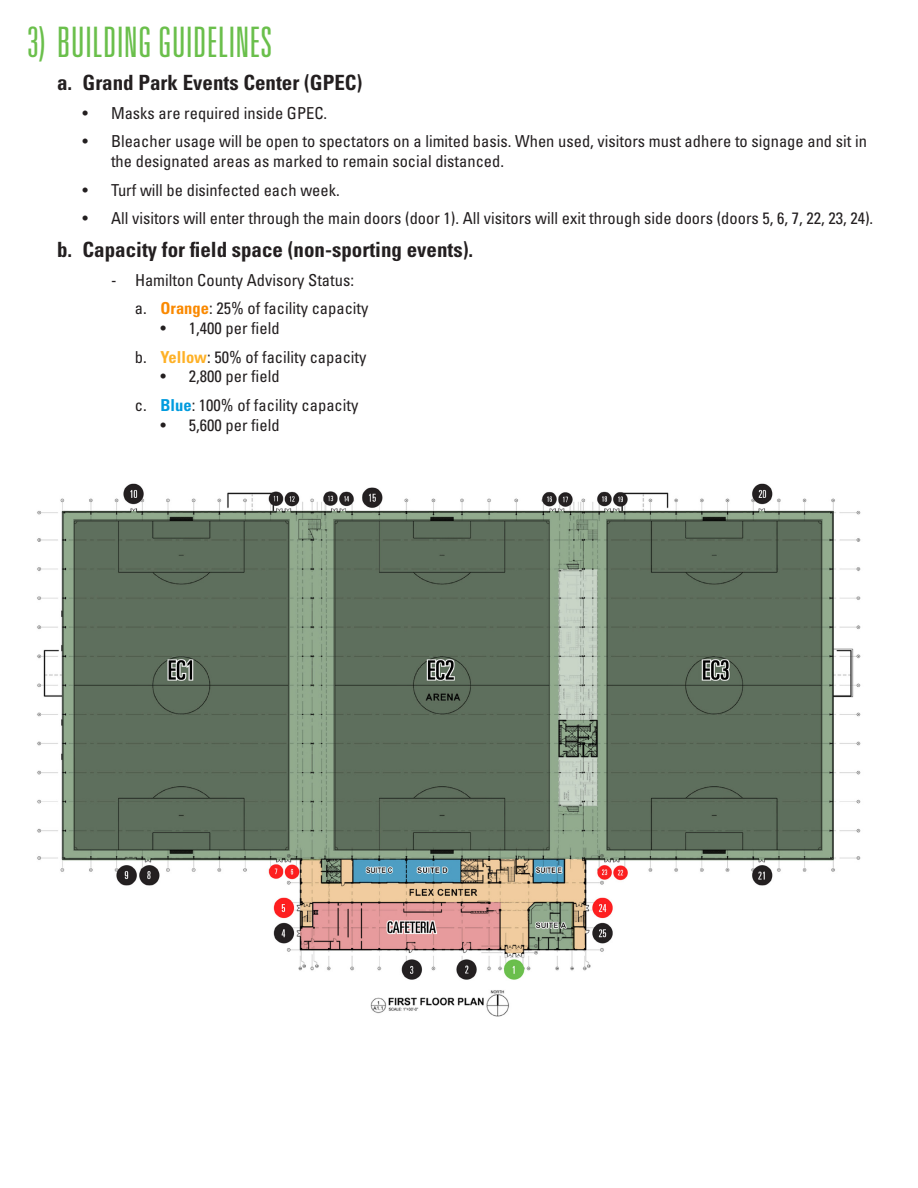
<style>
.page{position:relative;width:918px;height:1188px;background:#fff}
.page>*{position:absolute;margin:0;border:0;box-sizing:border-box;transform-origin:0 0}
.t1{font:300 ultra-condensed 42px "Univers LT Std";color:#6abf4b}
.t2{font:700 condensed 21px "Univers LT Std";color:#231f20}
.t3{font:condensed 16.5px/19.8px "Univers LT Std";color:#231f20}
.s1{font-weight:700;color:#fa8900}
.s2{font-weight:700;color:#feb127}
.s3{font-weight:700;color:#009bde}
</style>
<div class="page">
<img style="left:37px;top:483px;width:824px;height:533px">
<p class="t1" style="left:27px;top:21px;width:247px">3) BUILDING GUIDELINES</p>
<p class="t2" style="left:57px;top:70px;width:307px">a. Grand Park Events Center (GPEC)</p>
<p class="t3" style="left:83px;top:103px;width:246px">• Masks are required inside GPEC.</p>
<p class="t3" style="left:111px;top:131px;width:758px;text-indent:-28px">• Bleacher usage will be open to spectators on a limited basis. When used, visitors must adhere to signage and sit in the designated areas as marked to remain social distanced.</p>
<p class="t3" style="left:83px;top:180px;width:259px">• Turf will be disinfected each week.</p>
<p class="t3" style="left:83px;top:208px;width:792px">• All visitors will enter through the main doors (door 1). All visitors will exit through side doors (doors 5, 6, 7, 22, 23, 24).</p>
<p class="t2" style="left:57px;top:237px;width:418px">b. Capacity for field space (non-sporting events).</p>
<p class="t3" style="left:111px;top:270px;width:245px">- Hamilton County Advisory Status:</p>
<p class="t3" style="left:135px;top:298px;width:235px">a. <span class="s1">Orange</span>: 25% of facility capacity</p>
<p class="t3" style="left:161px;top:318px;width:121px">• 1,400 per field</p>
<p class="t3" style="left:135px;top:347px;width:233px">b. <span class="s2">Yellow</span>: 50% of facility capacity</p>
<p class="t3" style="left:161px;top:366px;width:121px">• 2,800 per field</p>
<p class="t3" style="left:135px;top:395px;width:225px">c. <span class="s3">Blue</span>: 100% of facility capacity</p>
<p class="t3" style="left:161px;top:415px;width:121px">• 5,600 per field</p>
</div>
